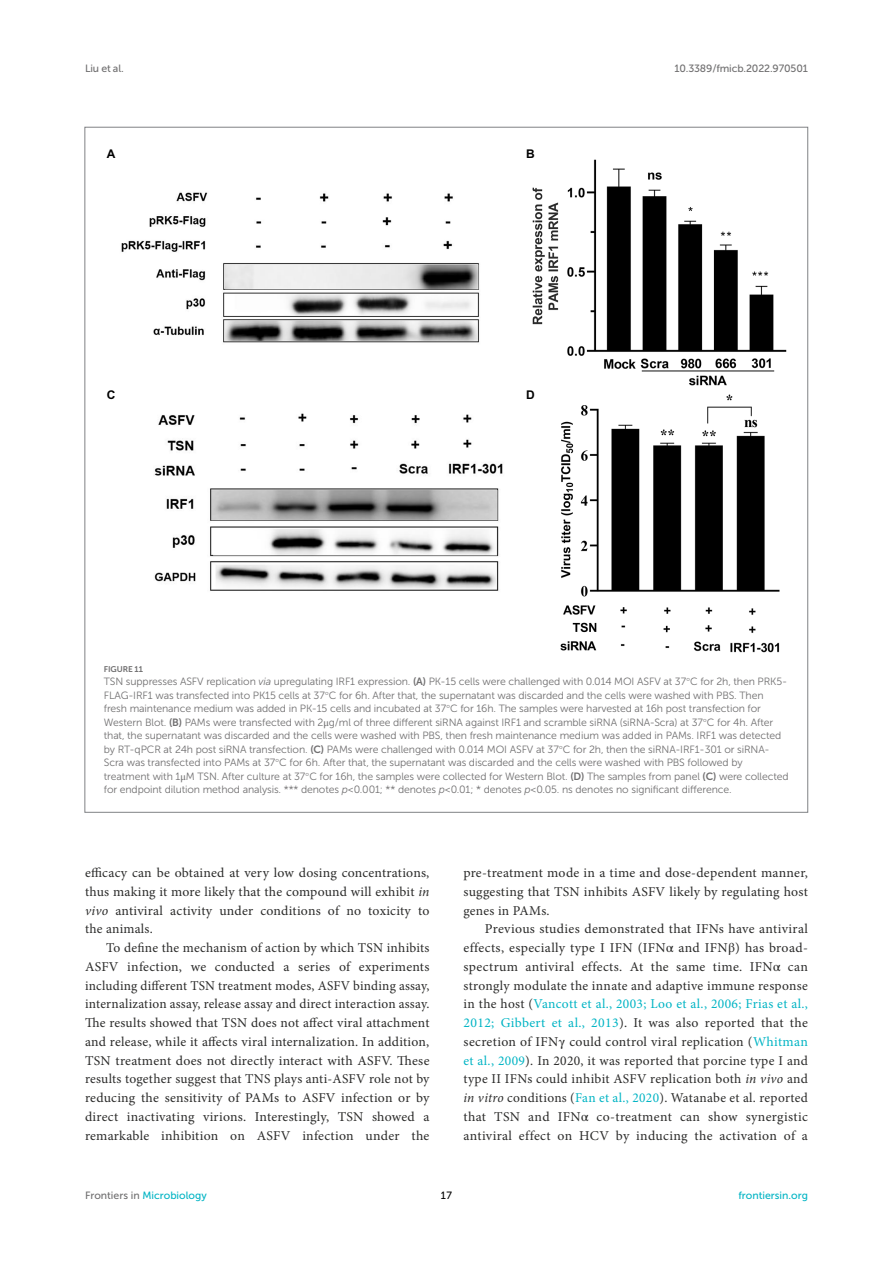
<style>
.page{position:relative;width:893px;height:1263px;background:#fff}
.page>*{position:absolute;margin:0;border:0;box-sizing:border-box;transform-origin:0 0}
.TEXT{font:13.5px/18.8px "Minion Pro";letter-spacing:.015em;color:#2b2b2a;text-align:justify}
.t1{font:700 12px "Arial";color:#000}
.FIG_LEG{font:10.5px/13.5px "Museo Sans 300";letter-spacing:-.01em;color:#706f70}
.t2{font:10.5px "Museo Sans 500";color:#00b4c4}
.t3{font:10.5px "Museo Sans 500";letter-spacing:-.015em;color:#706f70}
.t4{font:10.5px "Museo Sans 500";color:#000}
.FIG_HD{font:8.25px "Museo Sans 700";letter-spacing:-.01em;color:#706f70}
.s1{font-style:italic}
.s2{font-family:"Museo Sans 700"}
.s3{font-family:"STIX"}
.s4{font-family:"STIX General"}
.s5{color:#00b4c4}
.s6{color:#706f70}
</style>
<div class="page">
<img style="left:121px;top:159px;width:666px;height:494px">
<p class="t3" style="left:85px;top:63px;width:40px">Liu et al.</p>
<p class="t3" style="left:674px;top:63px;width:135px">10.3389/fmicb.2022.970501</p>
<p class="t1" style="left:107px;top:145px;width:10px">A</p>
<p class="t1" style="left:526px;top:145px;width:10px">B</p>
<p class="t1" style="left:107px;top:386px;width:10px">C</p>
<p class="t1" style="left:526px;top:386px;width:10px">D</p>
<p class="FIG_HD" style="left:104px;top:664px;width:41px">FIGURE 11</p>
<p class="FIG_LEG" style="left:104px;top:675px;width:686px">TSN suppresses ASFV replication <span class="s1">via</span> upregulating IRF1 expression. <span class="s2">(A)</span> PK-15 cells were challenged with 0.014 MOI ASFV at 37<span class="s3">°</span>C for 2 h, then PRK5- FLAG-IRF1 was transfected into PK15 cells at 37<span class="s3">°</span>C for 6 h. After that, the supernatant was discarded and the cells were washed with PBS. Then fresh maintenance medium was added in PK-15 cells and incubated at 37<span class="s3">°</span>C for 16 h. The samples were harvested at 16 h post transfection for Western Blot. <span class="s2">(B)</span> PAMs were transfected with 2 <span class="s4">μ</span>g/ml of three different siRNA against IRF1 and scramble siRNA (siRNA-Scra) at 37<span class="s3">°</span>C for 4 h. After that, the supernatant was discarded and the cells were washed with PBS, then fresh maintenance medium was added in PAMs. IRF1 was detected by RT-qPCR at 24 h post siRNA transfection. <span class="s2">(C)</span> PAMs were challenged with 0.014 MOI ASFV at 37<span class="s3">°</span>C for 2 h, then the siRNA-IRF1-301 or siRNA-Scra was transfected into PAMs at 37<span class="s3">°</span>C for 6 h. After that, the supernatant was discarded and the cells were washed with PBS followed by treatment with 1 <span class="s4">μ</span>M TSN. After culture at 37<span class="s3">°</span>C for 16 h, the samples were collected for Western Blot. <span class="s2">(D)</span> The samples from panel <span class="s2">(C)</span> were collected for endpoint dilution method analysis. *** denotes <span class="s1">p</span> &lt; 0.001; ** denotes <span class="s1">p</span> &lt; 0.01; * denotes <span class="s1">p</span> &lt; 0.05. ns denotes no significant difference.</p>
<p class="TEXT" style="left:85px;top:863px;width:346px">efficacy can be obtained at very low dosing concentrations, thus making it more likely that the compound will exhibit <span class="s1">in vivo</span> antiviral activity under conditions of no toxicity to the animals.</p>
<p class="TEXT" style="left:85px;top:938px;width:346px;text-indent:21px">To define the mechanism of action by which TSN inhibits ASFV infection, we conducted a series of experiments including different TSN treatment modes, ASFV binding assay, internalization assay, release assay and direct interaction assay.<br>The results showed that TSN does not affect viral attachment and release, while it affects viral internalization. In addition, TSN treatment does not directly interact with ASFV. These results together suggest that TNS plays anti-ASFV role not by reducing the sensitivity of PAMs to ASFV infection or by direct inactivating virions. Interestingly, TSN showed a remarkable inhibition on ASFV infection under the</p>
<p class="TEXT" style="left:463px;top:863px;width:346px">pre-treatment mode in a time and dose-dependent manner, suggesting that TSN inhibits ASFV likely by regulating host genes in PAMs.</p>
<p class="TEXT" style="left:463px;top:920px;width:346px;text-indent:21px">Previous studies demonstrated that IFNs have antiviral effects, especially type I IFN (IFN<span class="s4">α</span> and IFN<span class="s4">β</span>) has broad&shy;spectrum antiviral effects. At the same time. IFN<span class="s4">α</span> can strongly modulate the innate and adaptive immune response in the host (<span class="s5">Vancott et al., 2003; Loo et al., 2006; Frias et al., 2012; Gibbert et al., 2013</span>). It was also reported that the secretion of IFN<span class="s4">γ</span> could control viral replication (<span class="s5">Whitman et al., 2009</span>). In 2020, it was reported that porcine type I and type II IFNs could inhibit ASFV replication both <span class="s1">in vivo</span> and <span class="s1">in vitro</span> conditions (<span class="s5">Fan et al., 2020</span>). Watanabe et al. reported that TSN and IFN<span class="s4">α</span> co-treatment can show synergistic antiviral effect on HCV by inducing the activation of a</p>
<p class="t2" style="left:85px;top:1190px;width:123px"><span class="s6">Frontiers in</span> Microbiology</p>
<p class="t4" style="left:441px;top:1190px;width:13px">17</p>
<p class="t2" style="left:738px;top:1190px;width:71px">frontiersin.org</p>
</div>
